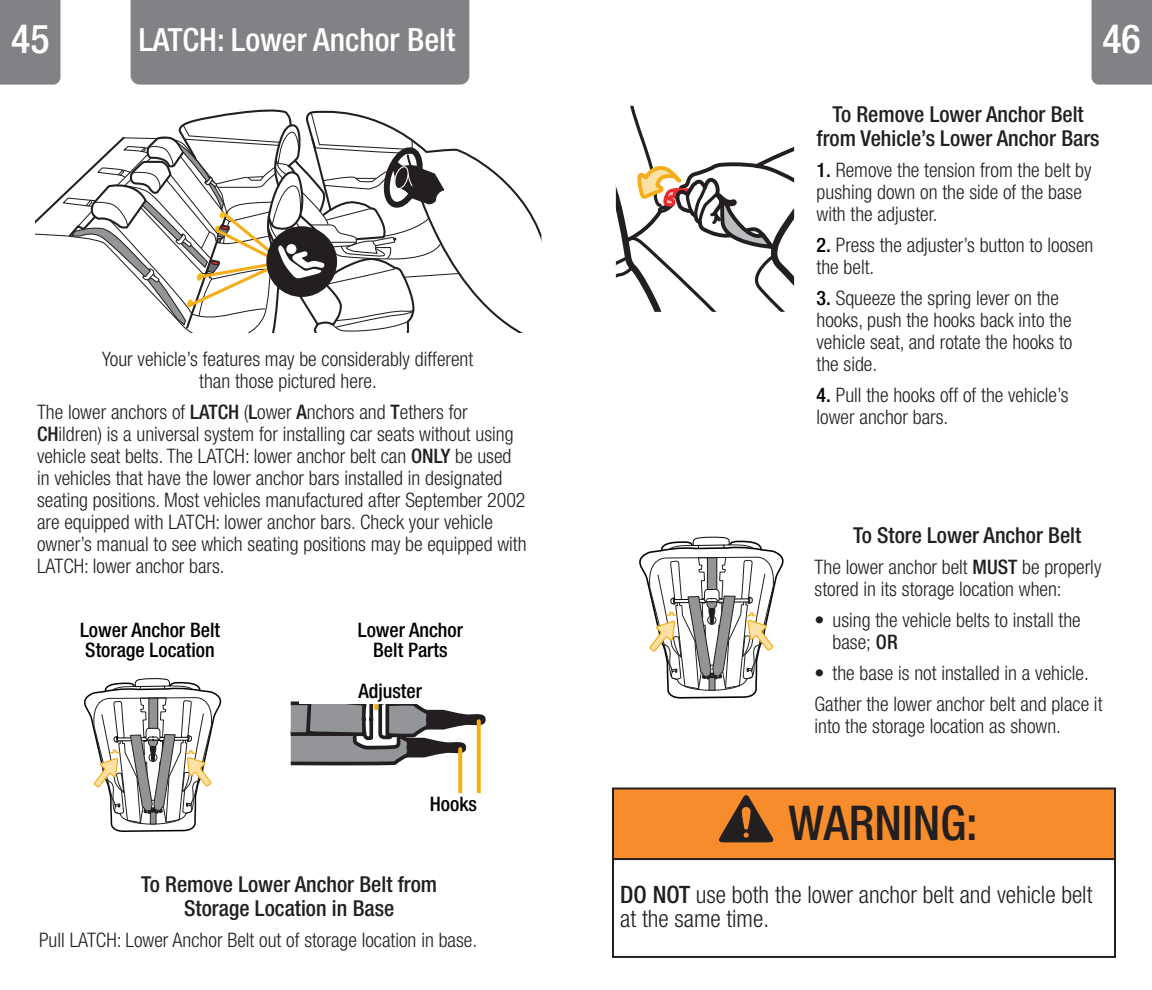
<style>
.page{position:relative;width:1152px;height:990px;background:#fff}
.page>*{position:absolute;margin:0;border:0;box-sizing:border-box;transform-origin:0 0}
.t1{font:500 condensed 48px "Helvetica Neue LT Std";color:#231f20}
.t2{font:500 condensed 40px "Helvetica Neue LT Std";color:#fff}
.t3{font:500 condensed 32px "Helvetica Neue LT Std";color:#fff}
.t4{font:300 condensed 24px/24px "Helvetica Neue LT Std";color:#231f20}
.t5{font:500 condensed 22px/24px "Helvetica Neue LT Std";color:#231f20;text-align:center}
.t6{font:300 condensed 20px/22px "Helvetica Neue LT Std";color:#231f20}
.t7{font:500 condensed 20px/20px "Helvetica Neue LT Std";color:#000}
.s1{font-weight:500}
.s2{font-weight:500;color:#000}
</style>
<div class="page">
<svg style="left:291px;top:701px;width:195px;height:69px"></svg>
<svg style="left:458px;top:749px;width:4px;height:44px"></svg>
<svg style="left:374px;top:704px;width:4px;height:4px"></svg>
<svg style="left:477px;top:721px;width:4px;height:72px"></svg>
<svg style="left:639px;top:536px;width:145px;height:163px"></svg>
<svg style="left:616px;top:106px;width:178px;height:206px"></svg>
<div style="left:299px;top:682px;width:182px;height:22px;background:#fff"></div>
<svg style="left:35px;top:109px;width:506px;height:224px"></svg>
<div style="left:286px;top:244px;width:10px;height:10px;background:#fff;border-radius:50%"></div>
<svg style="left:84px;top:678px;width:138px;height:154px"></svg>
<div style="left:131px;top:0;width:338px;height:85px;background:#808285"></div>
<div style="left:0;top:0;width:60px;height:85px;background:#808285"></div>
<div style="left:1092px;top:0;width:60px;height:85px;background:#808285"></div>
<div style="left:612px;top:802px;width:504px;height:156px;border:2px solid #231f20"></div>
<div style="left:613px;top:788px;width:502px;height:71px;background:#f68c2b"></div>
<div style="left:612px;top:787px;width:504px;height:73px;border:2px solid #231f20"></div>
<svg style="left:719px;top:795px;width:55px;height:48px"></svg>
<h2 class="t2" style="left:11px;top:15px;width:40px">45</h2>
<h3 class="t3" style="left:139px;top:21px;width:318px">LATCH: Lower Anchor Belt</h3>
<h2 class="t2" style="left:1102px;top:15px;width:40px">46</h2>
<p class="t6" style="left:102px;top:348px;width:373px;text-align:center">Your vehicle’s features may be considerably different than those pictured here.</p>
<p class="t6" style="left:37px;top:401px;width:491px">The lower anchors of <span class="s1">LATCH</span> (<span class="s1">L</span>ower <span class="s1">A</span>nchors and <span class="s1">T</span>ethers for <span class="s1">CH</span>ildren) is a universal system for installing car seats without using vehicle seat belts. The LATCH: lower anchor belt can <span class="s1">ONLY</span> be used in vehicles that have the lower anchor bars installed in designated seating positions. Most vehicles manufactured after September 2002 are equipped with LATCH: lower anchor bars. Check your vehicle owner’s manual to see which seating positions may be equipped with LATCH: lower anchor bars.</p>
<p class="t7" style="left:80px;top:620px;width:142px">Lower Anchor Belt<br>Storage Location</p>
<p class="t7" style="left:358px;top:620px;width:107px;text-align:center">Lower Anchor<br>Belt Parts</p>
<p class="t7" style="left:358px;top:680px;width:65px">Adjuster</p>
<p class="t7" style="left:430px;top:794px;width:49px">Hooks</p>
<p class="t5" style="left:141px;top:872px;width:298px">To Remove Lower Anchor Belt from<br>Storage Location in Base</p>
<p class="t6" style="left:39px;top:929px;width:440px">Pull LATCH: Lower Anchor Belt out of storage location in base.</p>
<p class="t5" style="left:817px;top:101px;width:285px">To Remove Lower Anchor Belt from Vehicle’s Lower Anchor Bars</p>
<p class="t6" style="left:817px;top:158px;width:277px"><span class="s2">1.</span> Remove the tension from the belt by pushing down on the side of the base with the adjuster.</p>
<p class="t6" style="left:817px;top:233px;width:278px"><span class="s2">2.</span> Press the adjuster’s button to loosen the belt.</p>
<p class="t6" style="left:817px;top:286px;width:257px"><span class="s2">3.</span> Squeeze the spring lever on the hooks, push the hooks back into the vehicle seat, and rotate the hooks to the side.</p>
<p class="t6" style="left:817px;top:383px;width:253px"><span class="s2">4.</span> Pull the hooks off of the vehicle’s lower anchor bars.</p>
<p class="t5" style="left:853px;top:523px;width:230px">To Store Lower Anchor Belt</p>
<p class="t6" style="left:815px;top:555px;width:288px">The lower anchor belt <span class="s1">MUST</span> be properly stored in its storage location when:</p>
<p class="t6" style="left:833px;top:608px;width:250px;text-indent:-18px">• using the vehicle belts to install the base; <span class="s1">OR</span></p>
<p class="t6" style="left:815px;top:657px;width:289px;line-height:31px">• the base is not installed in a vehicle.<br>Gather the lower anchor belt and place it</p>
<p class="t6" style="left:815px;top:714px;width:248px">into the storage location as shown.</p>
<h1 class="t1" style="left:788px;top:795px;width:191px">WARNING:</h1>
<p class="t4" style="left:620px;top:882px;width:474px"><span class="s1">DO NOT</span> use both the lower anchor belt and vehicle belt at the same time.</p>
</div>
